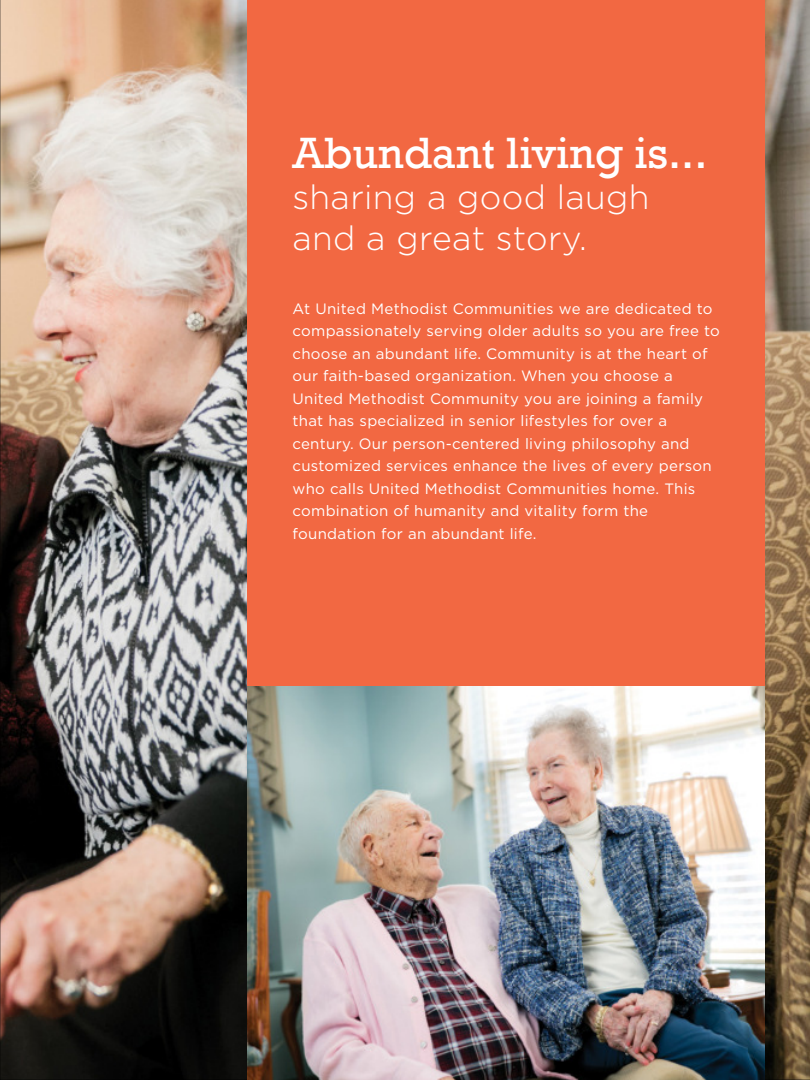
<style>
.page{position:relative;width:810px;height:1080px;background:#fff}
.page>*{position:absolute;margin:0;border:0;box-sizing:border-box;transform-origin:0 0}
.t1{font:45px "Rockwell";color:#fff}
.t2{font:300 33.75px/41.2px "Gotham";letter-spacing:.01em;color:#fff}
.t3{font:15px/22.5px "Gotham";letter-spacing:.02em;color:#fff}
</style>
<div class="page">
<img style="left:0;top:0;width:810px;height:1080px">
<div style="left:248px;top:0;width:517px;height:750px;background:#f26842"></div>
<img style="left:248px;top:686px;width:517px;height:394px">
<h1 class="t1" style="left:292px;top:137px;width:417px">Abundant living is...</h1>
<h2 class="t2" style="left:292px;top:178px;width:359px">sharing a good laugh and a great story.</h2>
<p class="t3" style="left:292px;top:298px;width:429px">At United Methodist Communities we are dedicated to compassionately serving older adults so you are free to choose an abundant life. Community is at the heart of our faith-based organization. When you choose a United Methodist Community you are joining a family that has specialized in senior lifestyles for over a century. Our person-centered living philosophy and customized services enhance the lives of every person who calls United Methodist Communities home. This combination of humanity and vitality form the foundation for an abundant life.</p>
</div>
